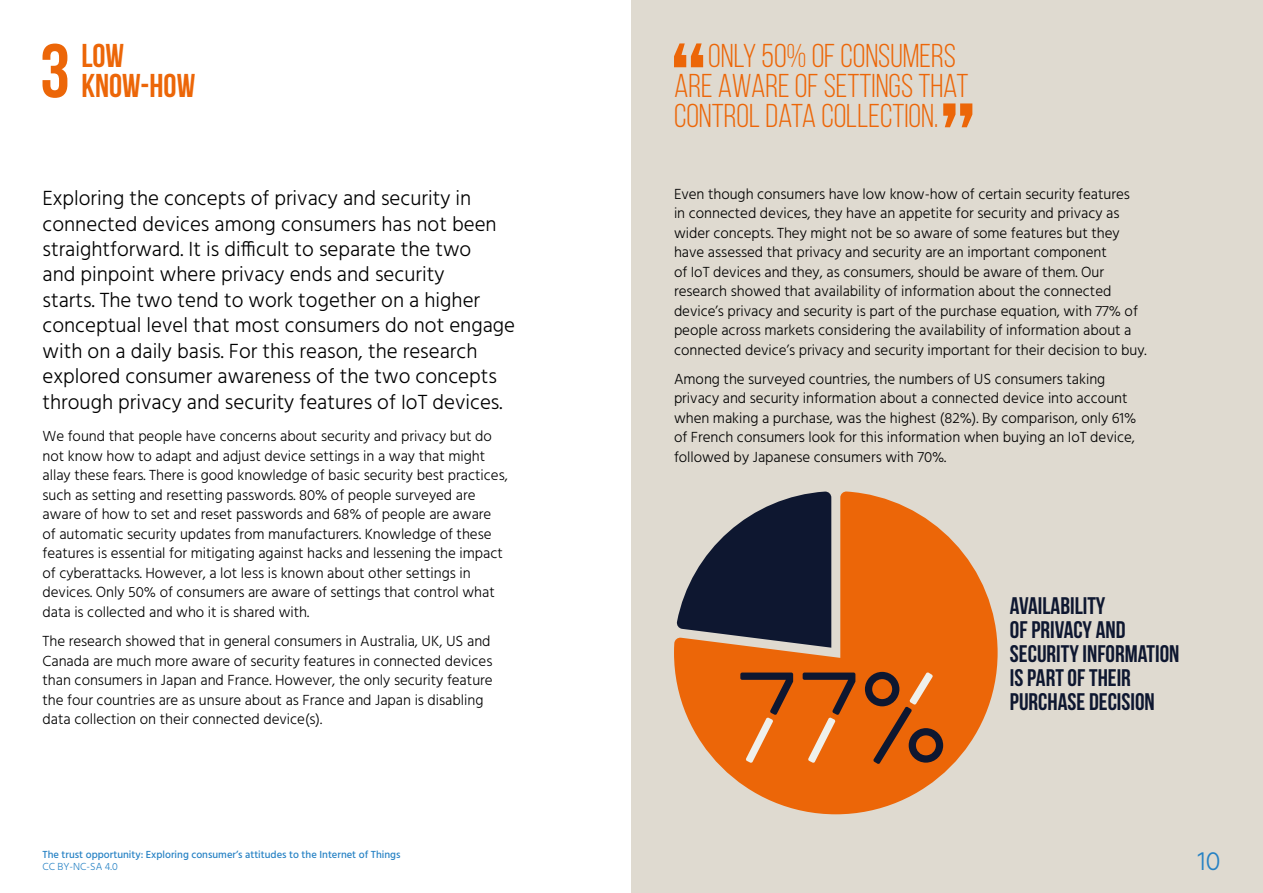
<style>
.page{position:relative;width:1263px;height:893px;background:#fff}
.page>*{position:absolute;margin:0;border:0;box-sizing:border-box;transform-origin:0 0}
.t1{font:700 75.9px "Bebas Neue";color:#ec6608}
.t2{font:33px/30px "Bebas Neue";color:#ec6608}
.t3{font:700 33px/30px "Bebas Neue";color:#ec6608}
.t4{font:300 27px "Hind";color:#2581c4}
.t5{font:700 24px/24px "Bebas Neue";color:#0e1730}
.t6{font:300 21px/25.5px "Hind";color:#000}
.t7{font:300 15px/19.5px "Hind";color:#000}
.t8{font:500 10.5px "Hind";color:#2581c4}
.t9{font:300 10.5px "Hind";color:#2581c4}
</style>
<div class="page">
<div style="left:631px;top:0;width:632px;height:893px;background:#dfdad0"></div>
<svg style="left:674px;top:491px;width:323px;height:323px;fill:#ec6608"></svg>
<svg style="left:740px;top:672px;width:53px;height:91px;background:#cd651d"></svg>
<svg style="left:803px;top:672px;width:52px;height:91px;background:#cd651e"></svg>
<svg style="left:865px;top:672px;width:78px;height:92px;background:#b75719"></svg>
<svg style="left:674px;top:43px;width:29px;height:24px"></svg>
<svg style="left:943px;top:103px;width:29px;height:24px"></svg>
<h1 class="t1" style="left:40px;top:29px;width:32px">3</h1>
<h2 class="t3" style="left:81px;top:40px;width:115px">LOW<br>KNOW-HOW</h2>
<h2 class="t2" style="left:674px;top:41px;width:296px;text-indent:34px">ONLY 50% OF CONSUMERS<br>ARE AWARE OF SETTINGS THAT<br>CONTROL DATA COLLECTION.</h2>
<p class="t6" style="left:43px;top:187px;width:474px">Exploring the concepts of privacy and security in connected devices among consumers has not been straightforward. It is difficult to separate the two<br>and pinpoint where privacy ends and security<br>starts. The two tend to work together on a higher conceptual level that most consumers do not engage with on a daily basis. For this reason, the research explored consumer awareness of the two concepts through privacy and security features of IoT devices.</p>
<p class="t7" style="left:43px;top:428px;width:467px">We found that people have concerns about security and privacy but do not know how to adapt and adjust device settings in a way that might allay these fears. There is good knowledge of basic security best practices, such as setting and resetting passwords. 80% of people surveyed are aware of how to set and reset passwords and 68% of people are aware of automatic security updates from manufacturers. Knowledge of these features is essential for mitigating against hacks and lessening the impact of cyberattacks. However, a lot less is known about other settings in devices. Only 50% of consumers are aware of settings that control what data is collected and who it is shared with.</p>
<p class="t7" style="left:43px;top:632px;width:452px">The research showed that in general consumers in Australia, UK, US and Canada are much more aware of security features in connected devices than consumers in Japan and France. However, the only security feature the four countries are as unsure about as France and Japan is disabling data collection on their connected device(s).</p>
<p class="t7" style="left:674px;top:185px;width:474px">Even though consumers have low know-how of certain security features<br>in connected devices, they have an appetite for security and privacy as wider concepts. They might not be so aware of some features but they have assessed that privacy and security are an important component<br>of IoT devices and they, as consumers, should be aware of them. Our research showed that availability of information about the connected device’s privacy and security is part of the purchase equation, with 77% of people across markets considering the availability of information about a connected device’s privacy and security important for their decision to buy.</p>
<p class="t7" style="left:674px;top:370px;width:464px">Among the surveyed countries, the numbers of US consumers taking privacy and security information about a connected device into account when making a purchase, was the highest (82%). By comparison, only 61% of French consumers look for this information when buying an IoT device, followed by Japanese consumers with 70%.</p>
<h3 class="t5" style="left:1010px;top:593px;width:171px">AVAILABILITY<br>OF PRIVACY AND<br>SECURITY INFORMATION<br>IS PART OF THEIR<br>PURCHASE DECISION</h3>
<p class="t8" style="left:43px;top:847px;width:359px">The trust opportunity: Exploring consumer’s attitudes to the Internet of Things</p>
<p class="t9" style="left:43px;top:859px;width:77px">CC BY-NC-SA 4.0</p>
<h3 class="t4" style="left:1197px;top:843px;width:24px">10</h3>
</div>
